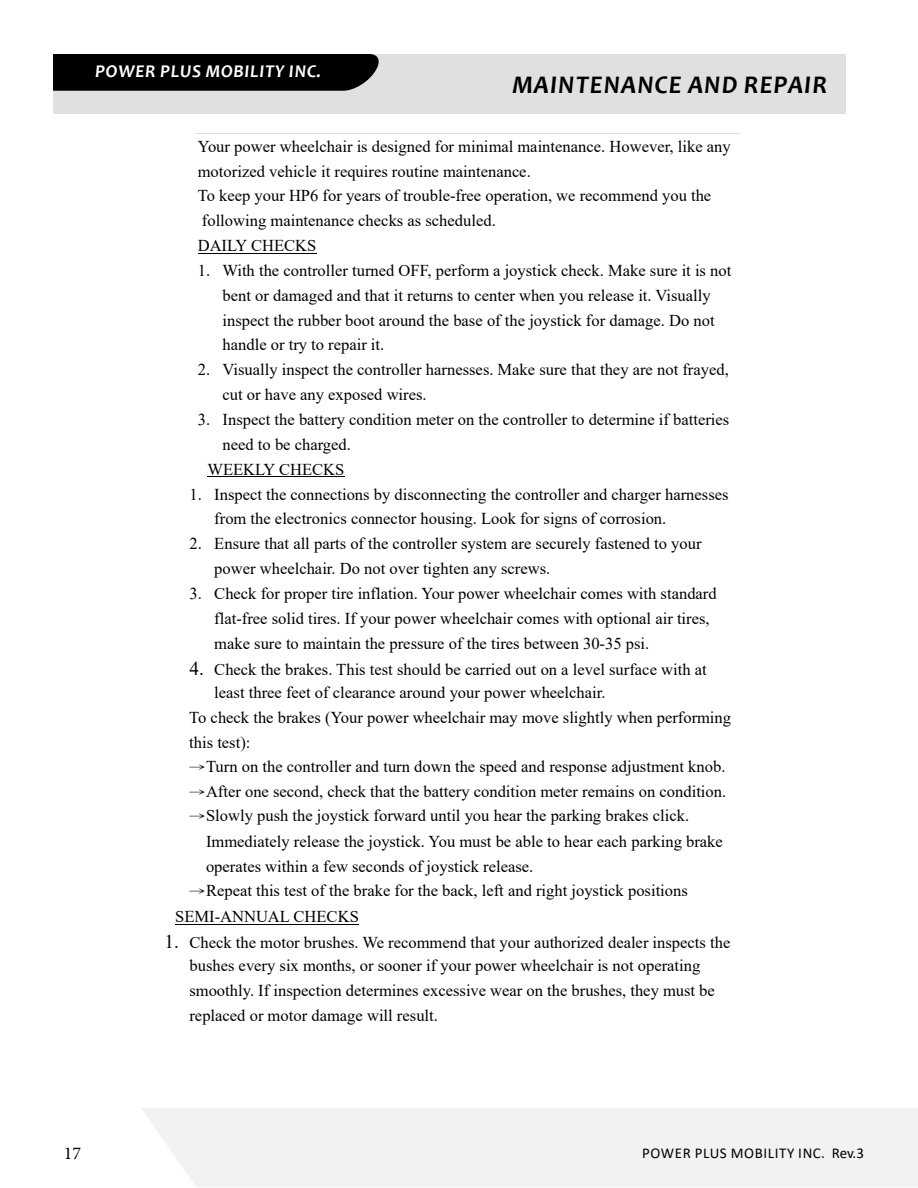
<style>
.page{position:relative;width:918px;height:1188px;background:#fff}
.page>*{position:absolute;margin:0;border:0;box-sizing:border-box;transform-origin:0 0}
.t1{font:italic 700 25.5px "Candara";letter-spacing:.04em;color:#000}
.t2{font:italic 700 18px "Candara";letter-spacing:.04em;color:#fff}
.t3{font:18px "Minion Pro";color:#000}
.t4{font:16.5px/24.9px "Times New Roman";color:#000}
.t5{font:15px "Calibri";letter-spacing:.04em;color:#000}
.s1{font-size:19.35px}
.s2{font-family:"P Ming Li U"}
</style>
<div class="page">
<div style="left:142px;top:1108px;width:776px;height:79px;background:#f2f2f3"></div>
<hr style="left:196px;top:133px;width:544px;height:1px;background:#e0e0e0">
<hr style="left:198px;top:253px;width:118px;height:1px;background:#000">
<hr style="left:207px;top:477px;width:137px;height:1px;background:#000">
<hr style="left:175px;top:924px;width:184px;height:1px;background:#000">
<div style="left:36px;top:54px;width:810px;height:59px;background:#e0e0e2"></div>
<div style="left:53px;top:54px;width:326px;height:37px;background:#000"></div>
<div style="left:11px;top:54px;width:42px;height:59px;background:#fff"></div>
<p class="t2" style="left:95px;top:60px;width:227px">POWER PLUS MOBILITY INC.</p>
<h1 class="t1" style="left:512px;top:69px;width:316px">MAINTENANCE AND REPAIR</h1>
<p class="t4" style="left:198px;top:133px;width:535px">Your power wheelchair is designed for minimal maintenance. However, like any motorized vehicle it requires routine maintenance.<br>To keep your HP6 for years of trouble-free operation, we recommend you the following maintenance checks as scheduled.<br>DAILY CHECKS</p>
<p class="t4" style="left:223px;top:257px;width:510px;text-indent:-25px">1. With the controller turned OFF, perform a joystick check. Make sure it is not bent or damaged and that it returns to center when you release it. Visually inspect the rubber boot around the base of the joystick for damage. Do not handle or try to repair it.</p>
<p class="t4" style="left:223px;top:357px;width:508px;text-indent:-25px">2. Visually inspect the controller harnesses. Make sure that they are not frayed, cut or have any exposed wires.</p>
<p class="t4" style="left:198px;top:407px;width:533px">3. Inspect the battery condition meter on the controller to determine if batteries</p>
<p class="t4" style="left:223px;top:431px;width:130px">need to be charged.</p>
<p class="t4" style="left:207px;top:456px;width:139px">WEEKLY CHECKS</p>
<p class="t4" style="left:214px;top:481px;width:516px;text-indent:-25px">1. Inspect the connections by disconnecting the controller and charger harnesses from the electronics connector housing. Look for signs of corrosion.</p>
<p class="t4" style="left:214px;top:531px;width:489px;text-indent:-25px">2. Ensure that all parts of the controller system are securely fastened to your power wheelchair. Do not over tighten any screws.</p>
<p class="t4" style="left:214px;top:580px;width:504px;text-indent:-25px">3. Check for proper tire inflation. Your power wheelchair comes with standard flat-free solid tires. If your power wheelchair comes with optional air tires, make sure to maintain the pressure of the tires between 30-35 psi.</p>
<p class="t4" style="left:189px;top:656px;width:519px"><span class="s1">4.</span> Check the brakes. This test should be carried out on a level surface with at</p>
<p class="t4" style="left:214px;top:680px;width:393px">least three feet of clearance around your power wheelchair.</p>
<p class="t4" style="left:189px;top:705px;width:543px">To check the brakes (Your power wheelchair may move slightly when performing</p>
<p class="t4" style="left:189px;top:729px;width:63px">this test):</p>
<p class="t4" style="left:189px;top:753px;width:538px"><span class="s2">→</span>Turn on the controller and turn down the speed and response adjustment knob.</p>
<p class="t4" style="left:189px;top:778px;width:538px"><span class="s2">→</span>After one second, check that the battery condition meter remains on condition.</p>
<p class="t4" style="left:206px;top:803px;width:518px;line-height:25.3px;text-indent:-17px"><span class="s2">→</span>Slowly push the joystick forward until you hear the parking brakes click.<br>Immediately release the joystick. You must be able to hear each parking brake operates within a few seconds of joystick release.</p>
<p class="t4" style="left:175px;top:877px;width:514px;line-height:25.8px;text-indent:14px"><span class="s2">→</span>Repeat this test of the brake for the back, left and right joystick positions<br>SEMI-ANNUAL CHECKS</p>
<p class="t4" style="left:189px;top:930px;width:542px;line-height:24.5px;text-indent:-25px"><span class="s1">1.</span> Check the motor brushes. We recommend that your authorized dealer inspects the bushes every six months, or sooner if your power wheelchair is not operating smoothly. If inspection determines excessive wear on the brushes, they must be replaced or motor damage will result.</p>
<p class="t3" style="left:64px;top:1141px;width:19px">17</p>
<p class="t5" style="left:642px;top:1143px;width:223px">POWER PLUS MOBILITY INC. Rev.3</p>
</div>
